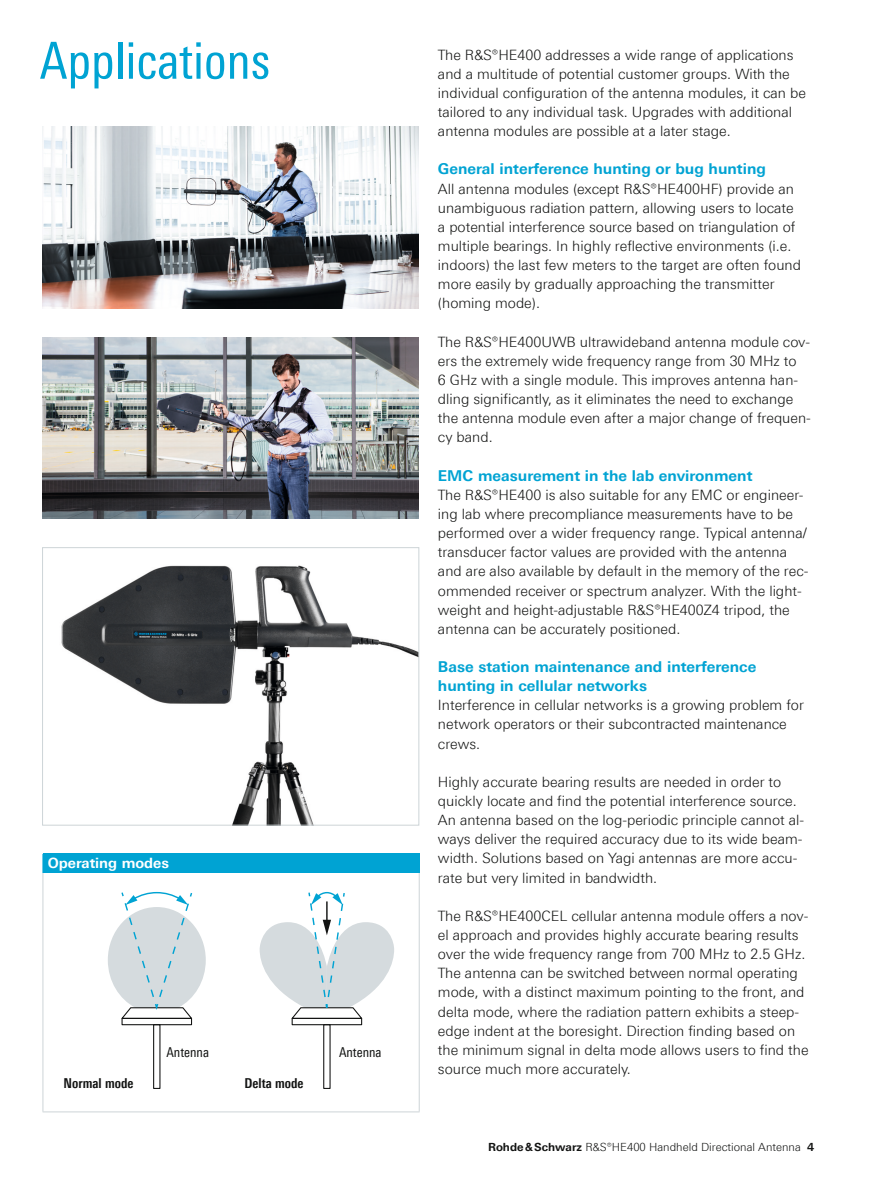
<style>
.page{position:relative;width:893px;height:1191px;background:#fff}
.page>*{position:absolute;margin:0;border:0;box-sizing:border-box;transform-origin:0 0}
.t1{font:51px "Linotype Univers 420 Cn";color:#00a3d3}
.t2{font:700 15px/19.2px "Linotype Univers 630";color:#00a3d3}
.t3{font:300 14.25px/19.2px "Linotype Univers 330";color:#131413}
.t4{font:700 14.25px "Linotype Univers 630";color:#fff}
.t5{font:700 13.65px "Linotype Univers 620 Cn";color:#131413}
.t6{font:13.65px "Linotype Univers 420 Cn";color:#131413}
.t7{font:300 11.25px "Linotype Univers 330";color:#131413}
.s1{font-family:"Linotype Univers 630";font-weight:700}
</style>
<div class="page">
<img style="left:43px;top:127px;width:376px;height:181px">
<img style="left:43px;top:337px;width:376px;height:182px">
<img style="left:61px;top:565px;width:356px;height:258px">
<div style="left:42px;top:547px;width:377px;height:278px;border:1px solid #cdd4d7"></div>
<div style="left:122px;top:1018px;width:70px;height:7px;border:1px solid #131413"></div>
<div style="left:153px;top:1024px;width:7px;height:65px;border:1px solid #131413"></div>
<div style="left:292px;top:1018px;width:70px;height:7px;border:1px solid #131413"></div>
<div style="left:323px;top:1024px;width:8px;height:65px;border:1px solid #131413"></div>
<svg style="left:108px;top:891px;width:98px;height:129px"></svg>
<svg style="left:260px;top:891px;width:134px;height:129px"></svg>
<div style="left:43px;top:854px;width:376px;height:19px;background:#00a3d3"></div>
<svg style="left:419px;top:854px;width:1px;height:19px"></svg>
<hr style="left:43px;top:873px;width:1px;height:238px;background:#cdd4d7">
<hr style="left:419px;top:873px;width:1px;height:238px;background:#cdd4d7">
<hr style="left:43px;top:1111px;width:377px;height:1px;background:#cdd4d7">
<h1 class="t1" style="left:40px;top:31px;width:232px">Applications</h1>
<p class="t3" style="left:438px;top:45px;width:369px">The R&amp;S®HE400 addresses a wide range of applications and a multitude of potential customer groups. With the individual configuration of the antenna modules, it can be tailored to any individual task. Upgrades with additional antenna modules are possible at a later stage.</p>
<p class="t2" style="left:438px;top:159px;width:329px">General interference hunting or bug hunting</p>
<p class="t3" style="left:438px;top:179px;width:365px">All antenna modules (except R&amp;S®HE400HF) provide an unambiguous radiation pattern, allowing users to locate a potential interference source based on triangulation of multiple bearings. In highly reflective environments (i.e. indoors) the last few meters to the target are often found more easily by gradually approaching the transmitter (homing mode).</p>
<p class="t3" style="left:438px;top:332px;width:374px">The R&amp;S®HE400UWB ultrawideband antenna module cov&shy;ers the extremely wide frequency range from 30 MHz to<br>6 GHz with a single module. This improves antenna han&shy;dling significantly, as it eliminates the need to exchange the antenna module even after a major change of frequen&shy;cy band.</p>
<p class="t2" style="left:438px;top:465px;width:316px">EMC measurement in the lab environment</p>
<p class="t3" style="left:438px;top:485px;width:372px">The R&amp;S®HE400 is also suitable for any EMC or engineer&shy;ing lab where precompliance measurements have to be performed over a wider frequency range. Typical antenna/ transducer factor values are provided with the antenna and are also available by default in the memory of the rec&shy;ommended receiver or spectrum analyzer. With the light&shy;weight and height-adjustable R&amp;S®HE400Z4 tripod, the antenna can be accurately positioned.</p>
<p class="t2" style="left:438px;top:657px;width:320px">Base station maintenance and interference hunting in cellular networks</p>
<p class="t3" style="left:438px;top:695px;width:367px">Interference in cellular networks is a growing problem for network operators or their subcontracted maintenance crews.</p>
<p class="t3" style="left:438px;top:772px;width:368px">Highly accurate bearing results are needed in order to quickly locate and find the potential interference source.<br>An antenna based on the log-periodic principle cannot al&shy;ways deliver the required accuracy due to its wide beam&shy;width. Solutions based on Yagi antennas are more accu&shy;rate but very limited in bandwidth.</p>
<p class="t3" style="left:438px;top:906px;width:372px">The R&amp;S®HE400CEL cellular antenna module offers a nov&shy;el approach and provides highly accurate bearing results over the wide frequency range from 700 MHz to 2.5 GHz.<br>The antenna can be switched between normal operating mode, with a distinct maximum pointing to the front, and delta mode, where the radiation pattern exhibits a steep&shy;edge indent at the boresight. Direction finding based on the minimum signal in delta mode allows users to find the source much more accurately.</p>
<p class="t4" style="left:48px;top:855px;width:123px">Operating modes</p>
<p class="t6" style="left:166px;top:1043px;width:44px">Antenna</p>
<p class="t6" style="left:339px;top:1043px;width:44px">Antenna</p>
<p class="t5" style="left:64px;top:1075px;width:71px">Normal mode</p>
<p class="t5" style="left:245px;top:1075px;width:60px">Delta mode</p>
<p class="t7" style="left:488px;top:1140px;width:328px"><span class="s1">Rohde &amp; Schwarz</span> R&amp;S®HE400 Handheld Directional Antenna <span class="s1">4</span></p>
</div>
